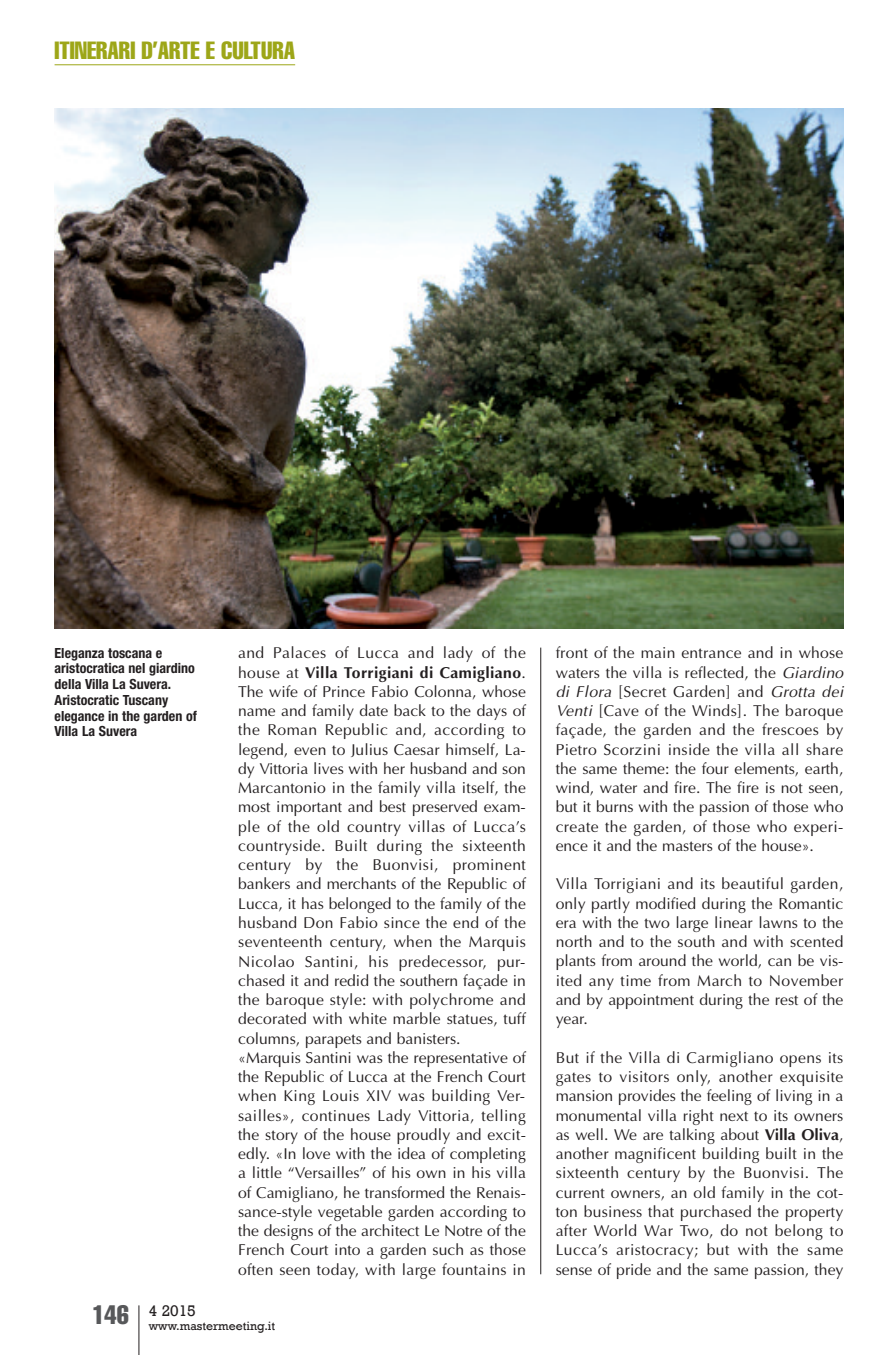
<style>
.page{position:relative;width:893px;height:1355px;background:#fff}
.page>*{position:absolute;margin:0;border:0;box-sizing:border-box;transform-origin:0 0}
.t1{font:extra-condensed 24.5px "Helvetica";color:#9da618}
.t2{font:15.75px/19.2px "Optima";letter-spacing:.005em;color:#231f20;text-align:justify}
.t3{font:15.75px "Rockwell";color:#231f20}
.t4{font:700 condensed 14px/15.8px "Helvetica Neue";color:#231f20}
.t5{font:12.25px "Rockwell";color:#231f20}
.s1{font-weight:700}
.s2{font-style:italic}
</style>
<div class="page">
<hr style="left:138px;top:1305px;width:1px;height:49px;background:#231f20">
<hr style="left:55px;top:64px;width:240px;height:1px;background:#9da618">
<hr style="left:540px;top:647px;width:1px;height:627px;background:#231f20">
<img style="left:55px;top:108px;width:788px;height:521px">
<h1 class="t1" style="left:55px;top:42px;width:242px">ITINERARI D’ARTE E CULTURA</h1>
<p class="t4" style="left:55px;top:646px;width:144px">Eleganza toscana e aristocratica nel giardino della Villa La Suvera.<br>Aristocratic Tuscany elegance in the garden of<br>Villa La Suvera</p>
<p class="t2" style="left:238px;top:643px;width:289px;text-align:left">and Palaces of Lucca and lady of the house at <span class="s1">Villa Torrigiani di Camigliano</span>.<br>The wife of Prince Fabio Colonna, whose name and family date back to the days of the Roman Republic and, according to legend, even to Julius Caesar himself, La&shy;dy Vittoria lives with her husband and son Marcantonio in the family villa itself, the most important and best preserved exam&shy;ple of the old country villas of Lucca’s countryside. Built during the sixteenth century by the Buonvisi, prominent bankers and merchants of the Republic of Lucca, it has belonged to the family of the husband Don Fabio since the end of the seventeenth century, when the Marquis Nicolao Santini, his predecessor, pur&shy;chased it and redid the southern façade in the baroque style: with polychrome and decorated with white marble statues, tuff columns, parapets and banisters. «Marquis Santini was the representative of the Republic of Lucca at the French Court when King Louis XIV was building Ver&shy;sailles», continues Lady Vittoria, telling the story of the house proudly and excit&shy;edly. «In love with the idea of completing a little “Versailles” of his own in his villa of Camigliano, he transformed the Renais&shy;sance-style vegetable garden according to the designs of the architect Le Notre of the French Court into a garden such as those often seen today, with large fountains in</p>
<p class="t2" style="left:556px;top:643px;width:289px">front of the main entrance and in whose waters the villa is reflected, the <span class="s2">Giardino di Flora</span> [Secret Garden] and <span class="s2">Grotta dei Venti</span> [Cave of the Winds]. The baroque façade, the garden and the frescoes by Pietro Scorzini inside the villa all share the same theme: the four elements, earth, wind, water and fire. The fire is not seen, but it burns with the passion of those who create the garden, of those who experi&shy;ence it and the masters of the house».</p>
<p class="t2" style="left:556px;top:874px;width:289px">Villa Torrigiani and its beautiful garden, only partly modified during the Romantic era with the two large linear lawns to the north and to the south and with scented plants from around the world, can be vis&shy;ited any time from March to November and by appointment during the rest of the year.</p>
<p class="t2" style="left:556px;top:1047px;width:289px">But if the Villa di Carmigliano opens its gates to visitors only, another exquisite mansion provides the feeling of living in a monumental villa right next to its owners as well. We are talking about <span class="s1">Villa Oliva</span>, another magnificent building built in the sixteenth century by the Buonvisi. The current owners, an old family in the cot&shy;ton business that purchased the property after World War Two, do not belong to Lucca’s aristocracy; but with the same sense of pride and the same passion, they</p>
<p class="t5" style="left:92px;top:1318px;width:184px"><sup>146</sup> www.mastermeeting.it</p>
<p class="t3" style="left:149px;top:1300px;width:49px">4 2015</p>
</div>
